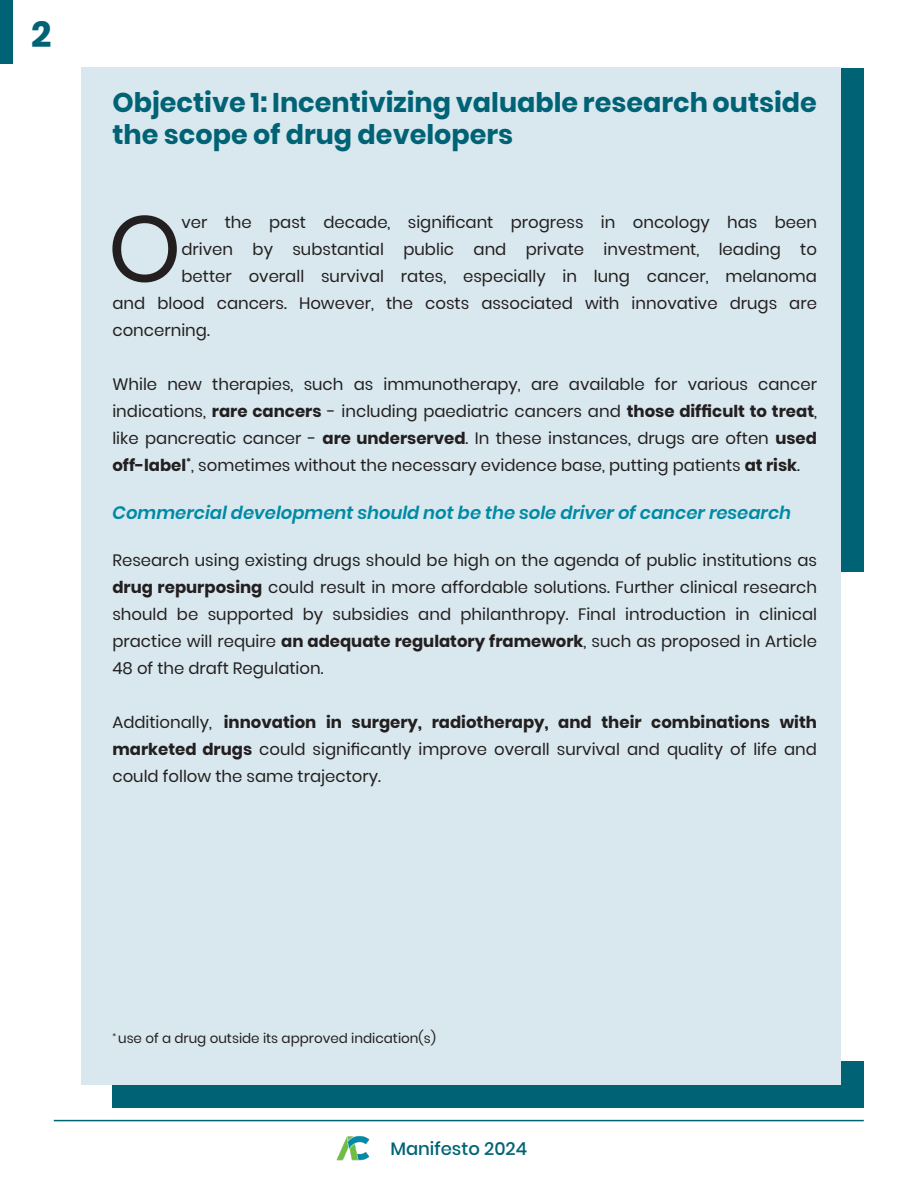
<style>
.page{position:relative;width:918px;height:1188px;background:#fff}
.page>*{position:absolute;margin:0;border:0;box-sizing:border-box;transform-origin:0 0}
.t1{font:93.15px "Poppins";color:#231f20}
.t2{font:700 36px "Poppins";color:#006375}
.t3{font:700 27px/32.4px "Poppins";color:#006375}
.t4{font:italic 600 18px "Poppins";color:#008aa4}
.t5{font:500 18px "Poppins";color:#006375}
.t6{font:16.5px/27px "Poppins";color:#231f20;text-align:justify}
.t7{font:13.5px "Poppins";color:#231f20}
.s1{font-weight:700}
</style>
<div class="page">
<div style="left:112px;top:1061px;width:752px;height:47px;background:#006375"></div>
<div style="left:817px;top:68px;width:47px;height:504px;background:#006375"></div>
<div style="left:81px;top:67px;width:759px;height:1017px;background:#d9e8ee"></div>
<hr style="left:54px;top:1120px;width:810px;height:1px;background:#006375">
<img style="left:336px;top:1136px;width:34px;height:25px">
<div style="left:0;top:0;width:13px;height:64px;background:#006375"></div>
<p class="t2" style="left:31px;top:14px;width:22px">2</p>
<p class="t3" style="left:112px;top:86px;width:706px">Objective 1: Incentivizing valuable research outside the scope of drug developers</p>
<p class="t1" style="left:108px;top:195px;width:75px">O</p>
<p class="t6" style="left:181px;top:209px;width:637px">ver the past decade, significant progress in oncology has been</p>
<p class="t6" style="left:181px;top:236px;width:637px">driven by substantial public and private investment, leading to</p>
<p class="t6" style="left:181px;top:263px;width:637px">better overall survival rates, especially in lung cancer, melanoma</p>
<p class="t6" style="left:112px;top:290px;width:706px">and blood cancers. However, the costs associated with innovative drugs are</p>
<p class="t6" style="left:112px;top:317px;width:99px">concerning.</p>
<p class="t6" style="left:112px;top:371px;width:706px">While new therapies, such as immunotherapy, are available for various cancer indications, <span class="s1">rare cancers</span> - including paediatric cancers and <span class="s1">those difficult to treat</span>, like pancreatic cancer - <span class="s1">are underserved</span>. In these instances, drugs are often <span class="s1">used off-label</span><sup>*</sup>, sometimes without the necessary evidence base, putting patients <span class="s1">at risk</span>.</p>
<p class="t4" style="left:112px;top:503px;width:680px">Commercial development should not be the sole driver of cancer research</p>
<p class="t6" style="left:112px;top:547px;width:706px">Research using existing drugs should be high on the agenda of public institutions as <span class="s1">drug repurposing</span> could result in more affordable solutions. Further clinical research should be supported by subsidies and philanthropy. Final introduction in clinical practice will require <span class="s1">an adequate regulatory framework</span>, such as proposed in Article 48 of the draft Regulation.</p>
<p class="t6" style="left:112px;top:709px;width:706px">Additionally, <span class="s1">innovation in surgery, radiotherapy, and their combinations with marketed drugs</span> could significantly improve overall survival and quality of life and could follow the same trajectory.</p>
<p class="t7" style="left:112px;top:1031px;width:325px"><sup>*</sup> use of a drug outside its approved indication(s)</p>
<p class="t5" style="left:390px;top:1139px;width:138px">Manifesto 2024</p>
</div>
